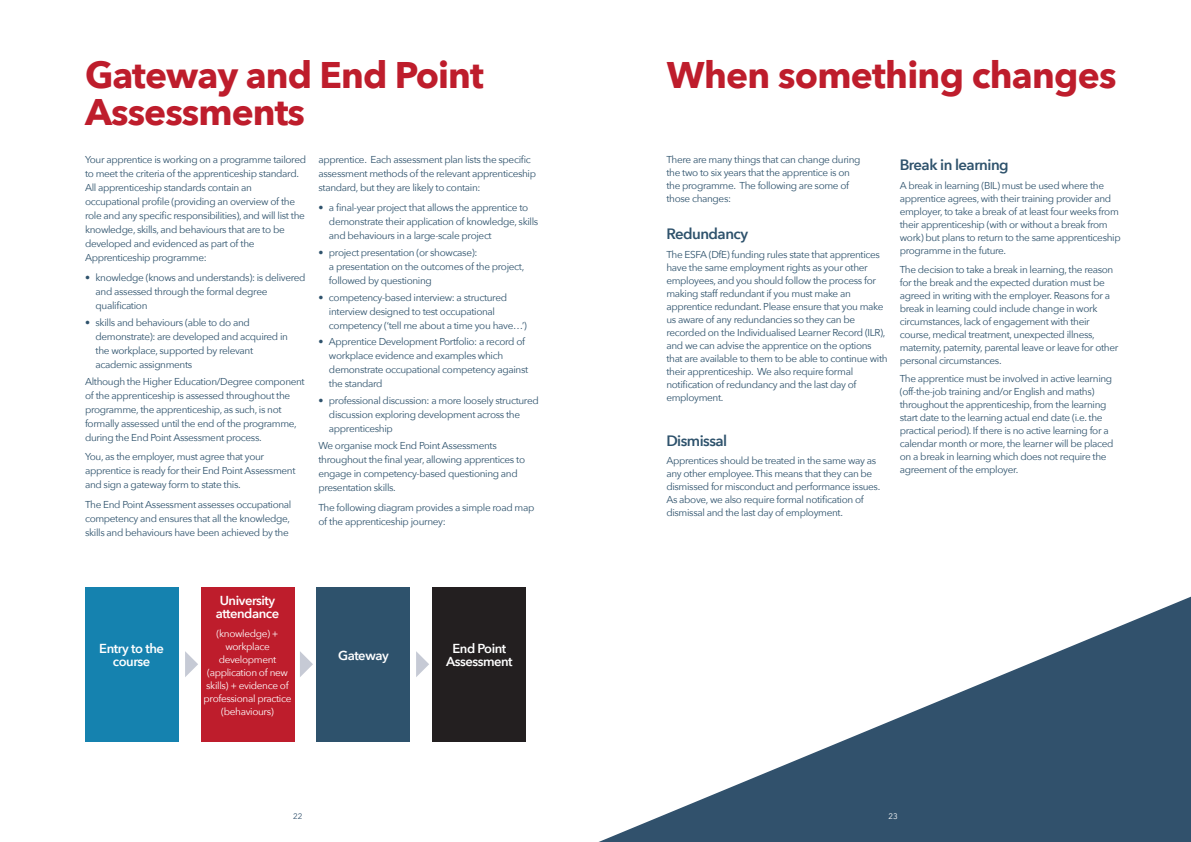
<style>
.page{position:relative;width:1191px;height:842px;background:#fff}
.page>*{position:absolute;margin:0;border:0;box-sizing:border-box;transform-origin:0 0}
.t1{font:700 37px/37px "Avenir Next";letter-spacing:-.025em;color:#be1d2c}
.t2{font:600 15px "Avenir Next";letter-spacing:-.035em;color:#2e526c}
.t3{font:600 13px/13px "Avenir Next";letter-spacing:-.035em;color:#fff;text-align:center}
.t4{font:10px/13px "Avenir Next";letter-spacing:-.035em;color:#2e526c}
.t5{font:10px/13px "Avenir Next";letter-spacing:-.035em;color:#fff;text-align:center}
.t6{font:8px "Avenir Next";color:#31516c}
.t7{font:8px "Avenir Next";color:#fff}
</style>
<div class="page">
<svg style="left:599px;top:596px;width:592px;height:246px"></svg>
<div style="left:85px;top:587px;width:93px;height:155px;background:#1582af"></div>
<div style="left:201px;top:587px;width:93px;height:155px;background:#be1d2c"></div>
<div style="left:317px;top:587px;width:93px;height:155px;background:#2e526c"></div>
<div style="left:433px;top:587px;width:93px;height:155px;background:#231f20"></div>
<svg style="left:185px;top:651px;width:13px;height:26px"></svg>
<svg style="left:300px;top:651px;width:13px;height:26px"></svg>
<svg style="left:416px;top:651px;width:13px;height:26px"></svg>
<p class="t1" style="left:85px;top:58px;width:400px">Gateway and End Point<br>Assessments</p>
<p class="t4" style="left:85px;top:153px;width:223px;line-height:14px">Your apprentice is working on a programme tailored to meet the criteria of the apprenticeship standard.<br>All apprenticeship standards contain an occupational profile (providing an overview of the role and any specific responsibilities), and will list the knowledge, skills, and behaviours that are to be developed and evidenced as part of the Apprenticeship programme:</p>
<p class="t4" style="left:96px;top:271px;width:212px;line-height:14px;text-indent:-11px">• knowledge (knows and understands): is delivered and assessed through the formal degree qualification</p>
<p class="t4" style="left:96px;top:315px;width:194px;line-height:14px;text-indent:-11px">• skills and behaviours (able to do and demonstrate): are developed and acquired in the workplace, supported by relevant academic assignments</p>
<p class="t4" style="left:85px;top:374px;width:221px;line-height:14px">Although the Higher Education/Degree component of the apprenticeship is assessed throughout the programme, the apprenticeship, as such, is not formally assessed until the end of the programme, during the End Point Assessment process.</p>
<p class="t4" style="left:85px;top:450px;width:212px;line-height:14px">You, as the employer, must agree that your apprentice is ready for their End Point Assessment and sign a gateway form to state this.</p>
<p class="t4" style="left:85px;top:498px;width:208px;line-height:14px">The End Point Assessment assesses occupational competency and ensures that all the knowledge, skills and behaviours have been achieved by the</p>
<p class="t4" style="left:318px;top:153px;width:219px;line-height:14px">apprentice. Each assessment plan lists the specific assessment methods of the relevant apprenticeship standard, but they are likely to contain:</p>
<p class="t4" style="left:329px;top:201px;width:211px;line-height:14px;text-indent:-11px">• a final-year project that allows the apprentice to demonstrate their application of knowledge, skills and behaviours in a large-scale project</p>
<p class="t4" style="left:329px;top:245px;width:197px;line-height:14px;text-indent:-11px">• project presentation (or showcase):<br>a presentation on the outcomes of the project, followed by questioning</p>
<p class="t4" style="left:329px;top:290px;width:199px;line-height:14px;text-indent:-11px">• competency-based interview: a structured interview designed to test occupational competency (‘tell me about a time you have…’)</p>
<p class="t4" style="left:329px;top:335px;width:201px;line-height:14px;text-indent:-11px">• Apprentice Development Portfolio: a record of workplace evidence and examples which demonstrate occupational competency against the standard</p>
<p class="t4" style="left:329px;top:394px;width:211px;line-height:14px;text-indent:-11px">• professional discussion: a more loosely structured discussion exploring development across the apprenticeship</p>
<p class="t4" style="left:318px;top:439px;width:208px;line-height:14px">We organise mock End Point Assessments throughout the final year, allowing apprentices to engage in competency-based questioning and presentation skills.</p>
<p class="t4" style="left:318px;top:500px;width:217px;line-height:14px">The following diagram provides a simple road map of the apprenticeship journey:</p>
<p class="t3" style="left:99px;top:643px;width:66px">Entry to the course</p>
<p class="t3" style="left:216px;top:595px;width:65px">University attendance</p>
<p class="t5" style="left:204px;top:627px;width:89px">(knowledge) + workplace development (application of new skills) + evidence of professional practice (behaviours)</p>
<p class="t3" style="left:338px;top:649px;width:52px">Gateway</p>
<p class="t3" style="left:446px;top:643px;width:68px">End Point<br>Assessment</p>
<p class="t1" style="left:667px;top:58px;width:451px">When something changes</p>
<p class="t4" style="left:666px;top:153px;width:196px">There are many things that can change during the two to six years that the apprentice is on the programme. The following are some of those changes:</p>
<p class="t2" style="left:666px;top:224px;width:83px">Redundancy</p>
<p class="t4" style="left:666px;top:248px;width:223px">The ESFA (DfE) funding rules state that apprentices have the same employment rights as your other employees, and you should follow the process for making staff redundant if you must make an apprentice redundant. Please ensure that you make us aware of any redundancies so they can be recorded on the Individualised Learner Record (ILR), and we can advise the apprentice on the options that are available to them to be able to continue with their apprenticeship. We also require formal notification of redundancy and the last day of employment.</p>
<p class="t2" style="left:666px;top:430px;width:62px">Dismissal</p>
<p class="t4" style="left:666px;top:454px;width:215px">Apprentices should be treated in the same way as any other employee. This means that they can be dismissed for misconduct and performance issues.<br>As above, we also require formal notification of dismissal and the last day of employment.</p>
<p class="t2" style="left:899px;top:155px;width:110px">Break in learning</p>
<p class="t4" style="left:899px;top:179px;width:222px">A break in learning (BIL) must be used where the apprentice agrees, with their training provider and employer, to take a break of at least four weeks from their apprenticeship (with or without a break from work) but plans to return to the same apprenticeship programme in the future.</p>
<p class="t4" style="left:899px;top:263px;width:220px">The decision to take a break in learning, the reason for the break and the expected duration must be agreed in writing with the employer. Reasons for a break in learning could include change in work circumstances, lack of engagement with their course, medical treatment, unexpected illness, maternity, paternity, parental leave or leave for other personal circumstances.</p>
<p class="t4" style="left:899px;top:372px;width:215px">The apprentice must be involved in active learning (off-the-job training and/or English and maths) throughout the apprenticeship, from the learning start date to the learning actual end date (i.e. the practical period). If there is no active learning for a calendar month or more, the learner will be placed on a break in learning which does not require the agreement of the employer.</p>
<p class="t6" style="left:293px;top:811px;width:11px">22</p>
<p class="t7" style="left:888px;top:811px;width:11px">23</p>
</div>
